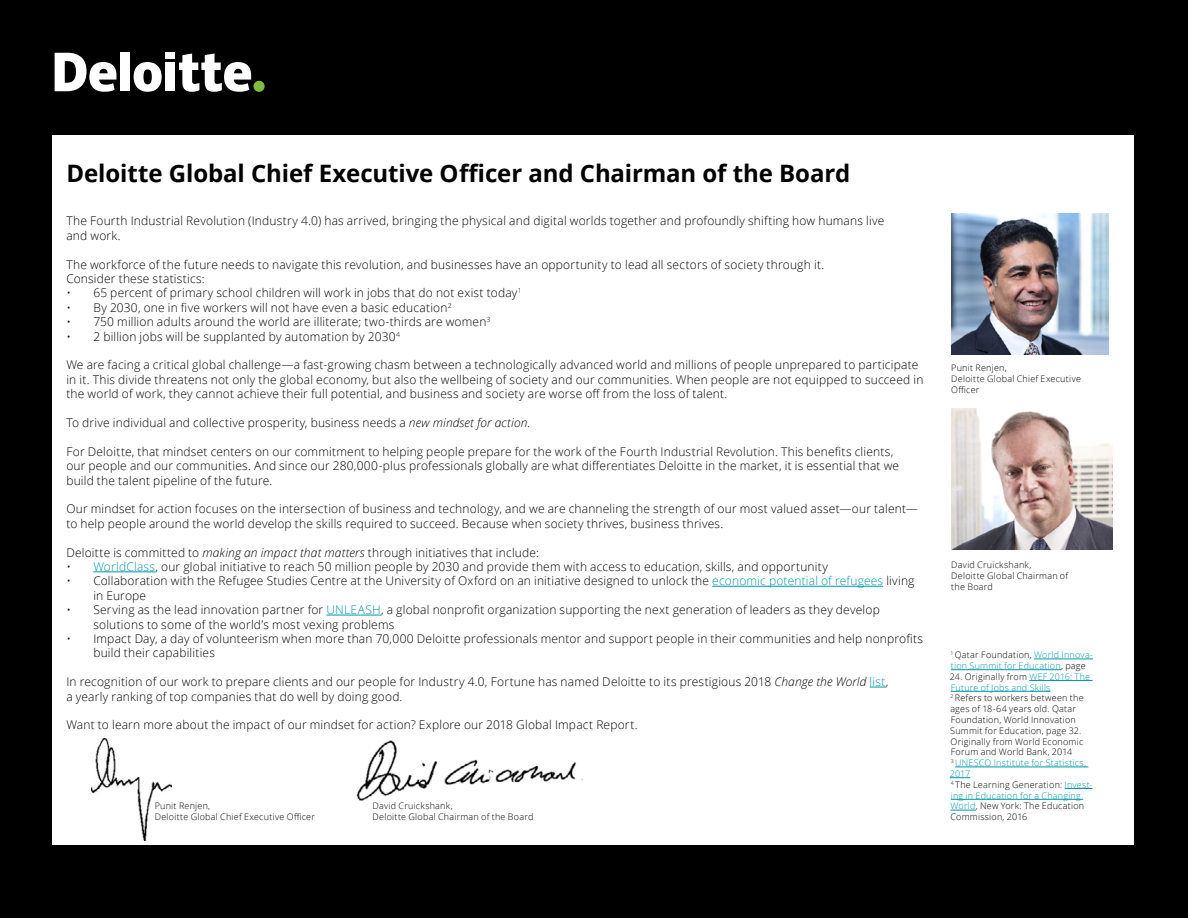
<style>
.page{position:relative;width:1188px;height:918px;background:#000}
.page>*{position:absolute;margin:0;border:0;box-sizing:border-box;transform-origin:0 0}
.t1{font:700 24px "Open Sans";letter-spacing:-.005em;color:#000}
.t2{font:300 12px/14.4px "Open Sans";letter-spacing:.015em;color:#000}
.t3{font:300 9px/10.8px "Open Sans";letter-spacing:.025em;color:#000}
.t4{font:300 9px/10.8px "Open Sans";letter-spacing:.025em;color:#0097a9}
.s1{font-style:italic}
.s2{color:#0097a9}
.s3{color:#000}
</style>
<div class="page">
<div style="left:254px;top:81px;width:11px;height:11px;background:#81bc42;border-radius:50%"></div>
<div style="left:120px;top:53px;width:10px;height:38px;background:#fff"></div>
<svg style="left:134px;top:62px;width:28px;height:30px"></svg>
<div style="left:165px;top:63px;width:10px;height:28px;background:#fff"></div>
<div style="left:165px;top:53px;width:10px;height:6px;background:#fff"></div>
<svg style="left:179px;top:54px;width:72px;height:38px"></svg>
<svg style="left:55px;top:53px;width:61px;height:39px"></svg>
<div style="left:53px;top:135px;width:1081px;height:709px;background:#fff"></div>
<hr style="left:93px;top:572px;width:62px;height:1px;background:#0097a9">
<hr style="left:712px;top:586px;width:171px;height:1px;background:#0097a9">
<hr style="left:326px;top:615px;width:55px;height:1px;background:#0097a9">
<svg style="left:870px;top:687px;width:16px;height:1px"></svg>
<img style="left:951px;top:213px;width:157px;height:141px">
<img style="left:951px;top:408px;width:162px;height:142px">
<img style="left:92px;top:738px;width:80px;height:102px">
<img style="left:356px;top:740px;width:227px;height:61px">
<hr style="left:1034px;top:659px;width:59px;height:1px;background:#0097a9">
<hr style="left:951px;top:669px;width:110px;height:1px;background:#0097a9">
<hr style="left:1029px;top:680px;width:64px;height:1px;background:#0097a9">
<hr style="left:951px;top:691px;width:99px;height:1px;background:#0097a9">
<hr style="left:955px;top:767px;width:133px;height:1px;background:#0097a9">
<svg style="left:950px;top:777px;width:20px;height:1px"></svg>
<svg style="left:1065px;top:788px;width:28px;height:1px"></svg>
<hr style="left:951px;top:799px;width:132px;height:1px;background:#0097a9">
<svg style="left:951px;top:810px;width:25px;height:1px"></svg>
<h1 class="t1" style="left:66px;top:157px;width:785px">Deloitte Global Chief Executive Officer and Chairman of the Board</h1>
<p class="t2" style="left:66px;top:213px;width:820px">The Fourth Industrial Revolution (Industry 4.0) has arrived, bringing the physical and digital worlds together and profoundly shifting how humans live and work.</p>
<p class="t2" style="left:66px;top:257px;width:759px">The workforce of the future needs to navigate this revolution, and businesses have an opportunity to lead all sectors of society through it.<br>Consider these statistics:</p>
<p class="t2" style="left:66px;top:285px;width:457px">• 65 percent of primary school children will work in jobs that do not exist today<sup>1</sup></p>
<p class="t2" style="left:66px;top:300px;width:387px">• By 2030, one in five workers will not have even a basic education<sup>2</sup></p>
<p class="t2" style="left:66px;top:314px;width:426px">• 750 million adults around the world are illiterate; two-thirds are women<sup>3</sup></p>
<p class="t2" style="left:66px;top:329px;width:335px">• 2 billion jobs will be supplanted by automation by 2030<sup>4</sup></p>
<p class="t2" style="left:66px;top:357px;width:859px">We are facing a critical global challenge—a fast-growing chasm between a technologically advanced world and millions of people unprepared to participate in it. This divide threatens not only the global economy, but also the wellbeing of society and our communities. When people are not equipped to succeed in the world of work, they cannot achieve their full potential, and business and society are worse off from the loss of talent.</p>
<p class="t2" style="left:66px;top:415px;width:465px">To drive individual and collective prosperity, business needs a <span class="s1">new mindset for action</span>.</p>
<p class="t2" style="left:66px;top:444px;width:834px">For Deloitte, that mindset centers on our commitment to helping people prepare for the work of the Fourth Industrial Revolution. This benefits clients, our people and our communities. And since our 280,000-plus professionals globally are what differentiates Deloitte in the market, it is essential that we build the talent pipeline of the future.</p>
<p class="t2" style="left:66px;top:501px;width:853px">Our mindset for action focuses on the intersection of business and technology, and we are channeling the strength of our most valued asset—our talent— to help people around the world develop the skills required to succeed. Because when society thrives, business thrives.</p>
<p class="t2" style="left:66px;top:545px;width:474px">Deloitte is committed to <span class="s1">making an impact that matters</span> through initiatives that include:</p>
<p class="t2" style="left:66px;top:559px;width:763px">• <span class="s2">WorldClass</span>, our global initiative to reach 50 million people by 2030 and provide them with access to education, skills, and opportunity</p>
<p class="t2" style="left:93px;top:573px;width:823px;text-indent:-27px">• Collaboration with the Refugee Studies Centre at the University of Oxford on an initiative designed to unlock the <span class="s2">economic potential of refugees</span> living in Europe</p>
<p class="t2" style="left:93px;top:602px;width:788px;text-indent:-27px">• Serving as the lead innovation partner for <span class="s2">UNLEASH</span>, a global nonprofit organization supporting the next generation of leaders as they develop solutions to some of the world’s most vexing problems</p>
<p class="t2" style="left:93px;top:631px;width:831px;text-indent:-27px">• Impact Day, a day of volunteerism when more than 70,000 Deloitte professionals mentor and support people in their communities and help nonprofits build their capabilities</p>
<p class="t2" style="left:66px;top:674px;width:824px">In recognition of our work to prepare clients and our people for Industry 4.0, Fortune has named Deloitte to its prestigious 2018 <span class="s1">Change the World</span> <span class="s2">list</span>, a yearly ranking of top companies that do well by doing good.</p>
<p class="t2" style="left:66px;top:717px;width:573px">Want to learn more about the impact of our mindset for action? Explore our 2018 Global Impact Report.</p>
<p class="t3" style="left:155px;top:800px;width:162px">Punit Renjen,<br>Deloitte Global Chief Executive Officer</p>
<p class="t3" style="left:373px;top:800px;width:162px">David Cruickshank,<br>Deloitte Global Chairman of the Board</p>
<p class="t3" style="left:951px;top:362px;width:131px">Punit Renjen,<br>Deloitte Global Chief Executive<br>Officer</p>
<p class="t3" style="left:951px;top:559px;width:118px">David Cruickshank,<br>Deloitte Global Chairman of the Board</p>
<p class="t4" style="left:950px;top:649px;width:144px"><sup>1</sup> <span class="s3">Qatar Foundation,</span> World Innova&shy;tion Summit for Education<span class="s3">, page</span></p>
<p class="t3" style="left:950px;top:671px;width:144px">24. Originally from <span class="s2">WEF 2016: The<br>Future of Jobs and Skills<br></span><sup>2</sup> Refers to workers between the ages of 18-64 years old. Qatar<br>Foundation, World Innovation<br>Summit for Education, page 32.<br>Originally from World Economic<br>Forum and World Bank, 2014<br><sup>3</sup> <span class="s2">UNESCO Institute for Statistics,<br>2017<br></span><sup>4</sup> The Learning Generation: <span class="s2">Invest&shy;ing in Education for a Changing<br>World</span>, New York: The Education<br>Commission, 2016</p>
</div>
